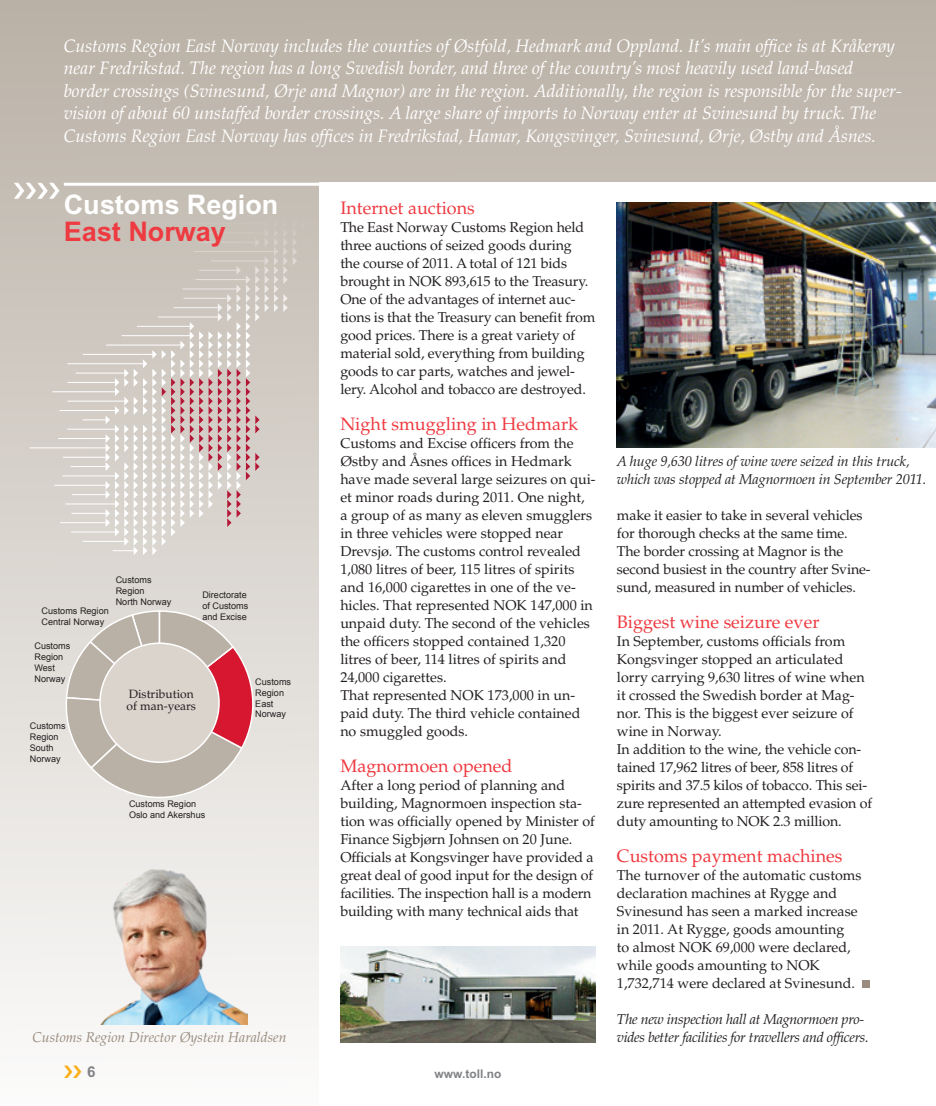
<style>
.page{position:relative;width:936px;height:1106px;background:#fff}
.page>*{position:absolute;margin:0;border:0;box-sizing:border-box;transform-origin:0 0}
.t1{font:700 27px "Arial MT Std";color:#fff}
.t2{font:700 27px "Arial MT Std";color:#ee3a41}
.t3{font:italic 18px/22.5px "Palatino LT Std";color:#fff}
.t4{font:18px "Palatino LT Std";color:#ee3a41}
.t5{font:700 15px "Arial MT Std";color:#808285}
.t6{font:14.25px/18px "Palatino LT Std";color:#231f20}
.t7{font:italic 14.25px/18px "Palatino LT Std";letter-spacing:-.02em;color:#231f20}
.t8{font:italic 14.25px "Palatino LT Std";color:#998b7d}
.t9{font:12px/12px "Palatino LT Std";color:#231f20}
.t10{font:700 12px "Arial MT Std";color:#808285}
.t11{font:9.15px/10.9px "Arial";color:#231f20}
</style>
<div class="page">
<div style="left:0;top:0;width:935px;height:1106px;background:linear-gradient(to bottom,#bab1a6,#fbfbfb)"></div>
<div style="left:319px;top:183px;width:616px;height:923px;background:#fff"></div>
<hr style="left:71px;top:532px;width:47px;height:1px;background:#fff">
<hr style="left:60px;top:522px;width:47px;height:1px;background:#fff">
<hr style="left:71px;top:513px;width:36px;height:1px;background:#fff">
<hr style="left:65px;top:503px;width:53px;height:1px;background:#fff">
<hr style="left:72px;top:494px;width:35px;height:1px;background:#fff">
<hr style="left:54px;top:485px;width:55px;height:1px;background:#fff">
<hr style="left:62px;top:475px;width:55px;height:1px;background:#fff">
<hr style="left:71px;top:466px;width:37px;height:1px;background:#fff">
<hr style="left:63px;top:457px;width:45px;height:1px;background:#fff">
<hr style="left:30px;top:447px;width:78px;height:1px;background:#fff">
<hr style="left:58px;top:438px;width:49px;height:1px;background:#fff">
<hr style="left:67px;top:429px;width:49px;height:1px;background:#fff">
<hr style="left:60px;top:410px;width:56px;height:1px;background:#fff">
<hr style="left:68px;top:401px;width:58px;height:1px;background:#fff">
<hr style="left:52px;top:391px;width:65px;height:1px;background:#fff">
<hr style="left:68px;top:382px;width:49px;height:1px;background:#fff">
<hr style="left:76px;top:373px;width:50px;height:1px;background:#fff">
<hr style="left:67px;top:363px;width:78px;height:1px;background:#fff">
<svg style="left:83px;top:208px;width:236px;height:347px;background:#d3cac4"></svg>
<hr style="left:64px;top:183px;width:255px;height:3px;background:#fff">
<div style="left:861px;top:980px;width:8px;height:8px;background:#998b7d"></div>
<img style="left:617px;top:202px;width:318px;height:246px">
<img style="left:95px;top:869px;width:153px;height:155px">
<svg style="left:65px;top:609px;width:194px;height:201px;background:#d1b8b5"></svg>
<div style="left:100px;top:643px;width:119px;height:119px;background:#dad4cd;border-radius:50%"></div>
<div style="left:99px;top:642px;width:121px;height:121px;border:2px solid #fff;border-radius:50%"></div>
<img style="left:340px;top:946px;width:255px;height:96px">
<svg style="left:14px;top:183px;width:45px;height:16px"></svg>
<svg style="left:64px;top:1065px;width:18px;height:13px"></svg>
<p class="t3" style="left:64px;top:35px;width:839px">Customs Region East Norway includes the counties of Østfold, Hedmark and Oppland. It’s main office is at Kråkerøy near Fredrikstad. The region has a long Swedish border, and three of the country’s most heavily used land-based border crossings (Svinesund, Ørje and Magnor) are in the region. Additionally, the region is responsible for the super&shy;vision of about 60 unstaffed border crossings. A large share of imports to Norway enter at Svinesund by truck. The Customs Region East Norway has offices in Fredrikstad, Hamar, Kongsvinger, Svinesund, Ørje, Østby and Åsnes.</p>
<h1 class="t1" style="left:64px;top:188px;width:216px">Customs Region</h1>
<h1 class="t2" style="left:64px;top:215px;width:164px">East Norway</h1>
<p class="t11" style="left:42px;top:605px;width:69px">Customs Region<br>Central Norway</p>
<p class="t11" style="left:34px;top:641px;width:37px">Customs<br>Region<br>West<br>Norway</p>
<p class="t11" style="left:30px;top:720px;width:37px">Customs<br>Region<br>South<br>Norway</p>
<p class="t11" style="left:116px;top:574px;width:57px">Customs<br>Region<br>North Norway</p>
<p class="t11" style="left:202px;top:589px;width:47px">Directorate of Customs and Excise</p>
<p class="t9" style="left:126px;top:687px;width:71px">Distribution of man-years</p>
<p class="t11" style="left:255px;top:676px;width:37px">Customs<br>Region<br>East<br>Norway</p>
<p class="t11" style="left:129px;top:798px;width:78px">Customs Region<br>Oslo and Akershus</p>
<p class="t8" style="left:33px;top:1029px;width:255px">Customs Region Director Øystein Haraldsen</p>
<p class="t4" style="left:340px;top:197px;width:136px">Internet auctions</p>
<p class="t6" style="left:340px;top:218px;width:256px">The East Norway Customs Region held three auctions of seized goods during<br>the course of 2011. A total of 121 bids brought in NOK 893,615 to the Treasury.<br>One of the advantages of internet auc&shy;tions is that the Treasury can benefit from good prices. There is a great variety of material sold, everything from building goods to car parts, watches and jewel&shy;lery. Alcohol and tobacco are destroyed.</p>
<p class="t4" style="left:340px;top:413px;width:239px">Night smuggling in Hedmark</p>
<p class="t6" style="left:340px;top:434px;width:257px">Customs and Excise officers from the Østby and Åsnes offices in Hedmark have made several large seizures on qui&shy;et minor roads during 2011. One night,<br>a group of as many as eleven smugglers in three vehicles were stopped near Drevsjø. The customs control revealed 1,080 litres of beer, 115 litres of spirits and 16,000 cigarettes in one of the ve&shy;hicles. That represented NOK 147,000 in unpaid duty. The second of the vehicles the officers stopped contained 1,320 litres of beer, 114 litres of spirits and 24,000 cigarettes.<br>That represented NOK 173,000 in un&shy;paid duty. The third vehicle contained no smuggled goods.</p>
<p class="t4" style="left:340px;top:755px;width:174px">Magnormoen opened</p>
<p class="t6" style="left:340px;top:776px;width:256px">After a long period of planning and building, Magnormoen inspection sta&shy;tion was officially opened by Minister of Finance Sigbjørn Johnsen on 20 June.<br>Officials at Kongsvinger have provided a great deal of good input for the design of facilities. The inspection hall is a modern building with many technical aids that</p>
<p class="t5" style="left:87px;top:1062px;width:10px">6</p>
<p class="t10" style="left:434px;top:1066px;width:68px">www.toll.no</p>
<p class="t7" style="left:617px;top:452px;width:311px">A huge 9,630 litres of wine were seized in this truck, which was stopped at Magnormoen in September 2011.</p>
<p class="t6" style="left:617px;top:506px;width:255px">make it easier to take in several vehicles for thorough checks at the same time.<br>The border crossing at Magnor is the second busiest in the country after Svine&shy;sund, measured in number of vehicles.</p>
<p class="t4" style="left:617px;top:611px;width:204px">Biggest wine seizure ever</p>
<p class="t6" style="left:617px;top:632px;width:257px">In September, customs officials from Kongsvinger stopped an articulated lorry carrying 9,630 litres of wine when it crossed the Swedish border at Mag&shy;nor. This is the biggest ever seizure of wine in Norway.<br>In addition to the wine, the vehicle con&shy;tained 17,962 litres of beer, 858 litres of spirits and 37.5 kilos of tobacco. This sei&shy;zure represented an attempted evasion of duty amounting to NOK 2.3 million.</p>
<p class="t4" style="left:617px;top:845px;width:227px">Customs payment machines</p>
<p class="t6" style="left:617px;top:866px;width:246px">The turnover of the automatic customs declaration machines at Rygge and Svinesund has seen a marked increase in 2011. At Rygge, goods amounting<br>to almost NOK 69,000 were declared, while goods amounting to NOK 1,732,714 were declared at Svinesund.</p>
<p class="t7" style="left:617px;top:1010px;width:253px">The new inspection hall at Magnormoen pro&shy;vides better facilities for travellers and officers.</p>
</div>
